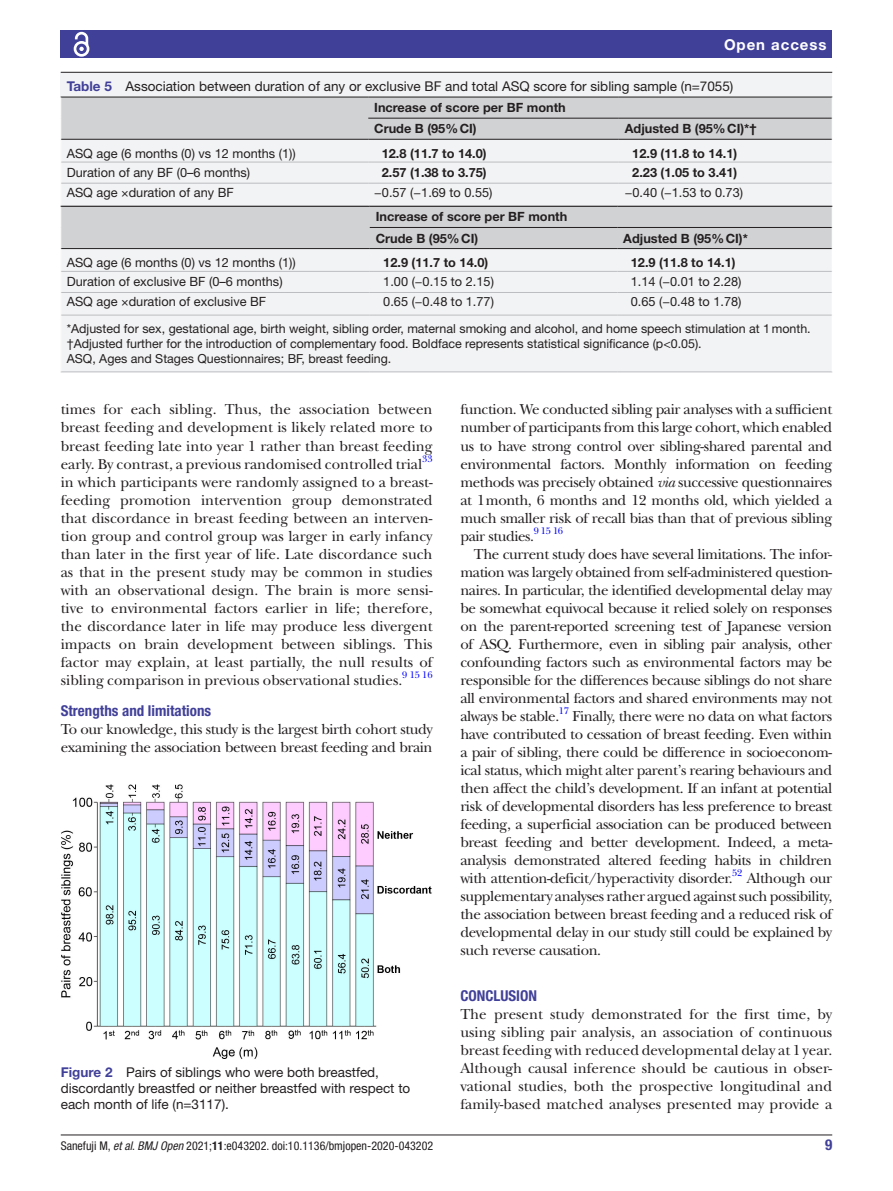
<style>
.page{position:relative;width:893px;height:1191px;background:#fff}
.page>*{position:absolute;margin:0;border:0;box-sizing:border-box;transform-origin:0 0}
.t1{font:15px/18px "New Baskerville";letter-spacing:-.025em;color:#231f20;text-align:justify}
.t2{font:700 condensed 15px "Helvetica Neue LT Std";color:#414099}
.t3{font:700 15px "Helvetica Neue LT Std";letter-spacing:.065em;color:#fff}
.t4{font:13.5px/16.2px "Helvetica Neue LT Std";color:#231f20}
.t5{font:12.75px "Helvetica Neue LT Std";color:#231f20}
.t6{font:700 12.75px/21.1px "Helvetica Neue LT Std";color:#231f20}
.t7{font:12.45px/15px "Helvetica Neue LT Std";color:#231f20}
.t8{font:condensed 12px "Helvetica Neue LT Std";color:#231f20}
.t9{font:9.9px "New Baskerville";letter-spacing:-.025em;color:#00f}
.s1{font-weight:700;color:#414099}
.s2{font-style:italic}
.s3{font-weight:700}
</style>
<div class="page">
<hr style="left:61px;top:1134px;width:771px;height:1px;background:#231f20">
<div style="left:61px;top:31px;width:771px;height:27px;background:#414099"></div>
<svg style="left:73px;top:31px;width:17px;height:26px"></svg>
<div style="left:61px;top:73px;width:771px;height:299px;background:#f2f3f4"></div>
<hr style="left:61px;top:72px;width:771px;height:1px;background:#231f20">
<hr style="left:61px;top:315px;width:309px;height:1px;background:#bcbdc0">
<hr style="left:61px;top:371px;width:309px;height:1px;background:#bcbdc0">
<hr style="left:370px;top:371px;width:247px;height:1px;background:#bcbdc0">
<hr style="left:617px;top:371px;width:215px;height:1px;background:#bcbdc0">
<hr style="left:370px;top:315px;width:247px;height:1px;background:#bcbdc0">
<hr style="left:617px;top:315px;width:215px;height:1px;background:#bcbdc0">
<svg style="left:60px;top:97px;width:773px;height:218px"></svg>
<img style="left:61px;top:784px;width:371px;height:275px">
<p class="t3" style="left:724px;top:35px;width:104px">Open access</p>
<p class="t4" style="left:67px;top:78px;width:668px"><span class="s1">Table 5</span> Association between duration of any or exclusive BF and total ASQ score for sibling sample (n=7055)</p>
<p class="t6" style="left:374px;top:97px;width:193px">Increase of score per BF month<br>Crude B (95%CI)</p>
<p class="t6" style="left:625px;top:118px;width:133px">Adjusted B (95%CI)*†</p>
<p class="t5" style="left:67px;top:145px;width:231px">ASQ age (6 months (0) vs 12 months (1))</p>
<p class="t6" style="left:382px;top:142px;width:106px">12.8 (11.7 to 14.0)</p>
<p class="t6" style="left:632px;top:142px;width:106px">12.9 (11.8 to 14.1)</p>
<p class="t5" style="left:67px;top:165px;width:185px">Duration of any BF (0–6 months)</p>
<p class="t6" style="left:382px;top:162px;width:106px">2.57 (1.38 to 3.75)</p>
<p class="t6" style="left:632px;top:162px;width:106px">2.23 (1.05 to 3.41)</p>
<p class="t5" style="left:67px;top:185px;width:169px">ASQ age ×duration of any BF</p>
<p class="t5" style="left:374px;top:185px;width:120px">−0.57 (−1.69 to 0.55)</p>
<p class="t5" style="left:625px;top:185px;width:120px">−0.40 (−1.53 to 0.73)</p>
<p class="t6" style="left:376px;top:206px;width:193px">Increase of score per BF month<br>Crude B (95%CI)</p>
<p class="t6" style="left:623px;top:227px;width:126px">Adjusted B (95%CI)*</p>
<p class="t5" style="left:67px;top:255px;width:231px">ASQ age (6 months (0) vs 12 months (1))</p>
<p class="t6" style="left:383px;top:251px;width:106px">12.9 (11.7 to 14.0)</p>
<p class="t6" style="left:631px;top:251px;width:106px">12.9 (11.8 to 14.1)</p>
<p class="t5" style="left:67px;top:274px;width:217px">Duration of exclusive BF (0–6 months)</p>
<p class="t5" style="left:383px;top:274px;width:112px">1.00 (−0.15 to 2.15)</p>
<p class="t5" style="left:631px;top:274px;width:112px">1.14 (−0.01 to 2.28)</p>
<p class="t5" style="left:67px;top:294px;width:201px">ASQ age ×duration of exclusive BF</p>
<p class="t5" style="left:383px;top:294px;width:112px">0.65 (−0.48 to 1.77)</p>
<p class="t5" style="left:631px;top:294px;width:112px">0.65 (−0.48 to 1.78)</p>
<p class="t7" style="left:67px;top:321px;width:745px">*Adjusted for sex, gestational age, birth weight, sibling order, maternal smoking and alcohol, and home speech stimulation at 1month. †Adjusted further for the introduction of complementary food. Boldface represents statistical significance (p&lt;0.05).<br>ASQ, Ages and Stages Questionnaires; BF, breast feeding.</p>
<p class="t1" style="left:61px;top:401px;width:373px">times for each sibling. Thus, the association between breast feeding and development is likely related more to breast feeding late into year 1 rather than breast feeding early. By contrast, a previous randomised controlled trial</p>
<p class="t9" style="left:422px;top:453px;width:12px">33</p>
<p class="t1" style="left:61px;top:473px;width:373px">in which participants were randomly assigned to a breast&shy;feeding promotion intervention group demonstrated that discordance in breast feeding between an interven&shy;tion group and control group was larger in early infancy than later in the first year of life. Late discordance such as that in the present study may be common in studies with an observational design. The brain is more sensi&shy;tive to environmental factors earlier in life; therefore, the discordance later in life may produce less divergent impacts on brain development between siblings. This factor may explain, at least partially, the null results of sibling comparison in previous observational studies.</p>
<p class="t9" style="left:402px;top:669px;width:32px">9 15 16</p>
<p class="t2" style="left:61px;top:701px;width:152px">Strengths and limitations</p>
<p class="t1" style="left:61px;top:720px;width:373px">To our knowledge, this study is the largest birth cohort study examining the association between breast feeding and brain</p>
<p class="t4" style="left:61px;top:1063px;width:351px"><span class="s1">Figure 2</span> Pairs of siblings who were both breastfed, discordantly breastfed or neither breastfed with respect to each month of life (n=3117).</p>
<p class="t1" style="left:460px;top:401px;width:373px">function. We conducted sibling pair analyses with a sufficient number of participants from this large cohort, which enabled us to have strong control over sibling-shared parental and environmental factors. Monthly information on feeding methods was precisely obtained <span class="s2">via</span> successive questionnaires at 1month, 6 months and 12 months old, which yielded a much smaller risk of recall bias than that of previous sibling pair studies.</p>
<p class="t9" style="left:534px;top:525px;width:31px">9 15 16</p>
<p class="t1" style="left:460px;top:545px;width:373px;text-indent:14px">The current study does have several limitations. The infor&shy;mation was largely obtained from self-administered question&shy;naires. In particular, the identified developmental delay may be somewhat equivocal because it relied solely on responses on the parent-reported screening test of Japanese version of ASQ. Furthermore, even in sibling pair analysis, other confounding factors such as environmental factors may be responsible for the differences because siblings do not share all environmental factors and shared environments may not always be stable.</p>
<p class="t9" style="left:559px;top:705px;width:12px">17</p>
<p class="t1" style="left:460px;top:707px;width:373px;text-indent:112px">Finally, there were no data on what factors have contributed to cessation of breast feeding. Even within a pair of sibling, there could be difference in socioeconom&shy;ical status, which might alter parent’s rearing behaviours and then affect the child’s development. If an infant at potential risk of developmental disorders has less preference to breast feeding, a superficial association can be produced between breast feeding and better development. Indeed, a meta&shy;analysis demonstrated altered feeding habits in children with attention-deficit/hyperactivity disorder.</p>
<p class="t9" style="left:732px;top:867px;width:12px">52</p>
<p class="t1" style="left:460px;top:869px;width:373px;text-indent:286px">Although our supplementary analyses rather argued against such possibility, the association between breast feeding and a reduced risk of developmental delay in our study still could be explained by such reverse causation.</p>
<p class="t2" style="left:460px;top:987px;width:78px">CONCLUSION</p>
<p class="t1" style="left:460px;top:1005px;width:373px">The present study demonstrated for the first time, by using sibling pair analysis, an association of continuous breast feeding with reduced developmental delay at 1year.<br>Although causal inference should be cautious in obser&shy;vational studies, both the prospective longitudinal and family-based matched analyses presented may provide a</p>
<p class="t8" style="left:61px;top:1138px;width:374px">Sanefuji M, <span class="s2">et al</span>. <span class="s2">BMJ Open</span> 2021;<span class="s3">11</span>:e043202. doi:10.1136/bmjopen-2020-043202</p>
<p class="t2" style="left:825px;top:1135px;width:9px">9</p>
</div>
